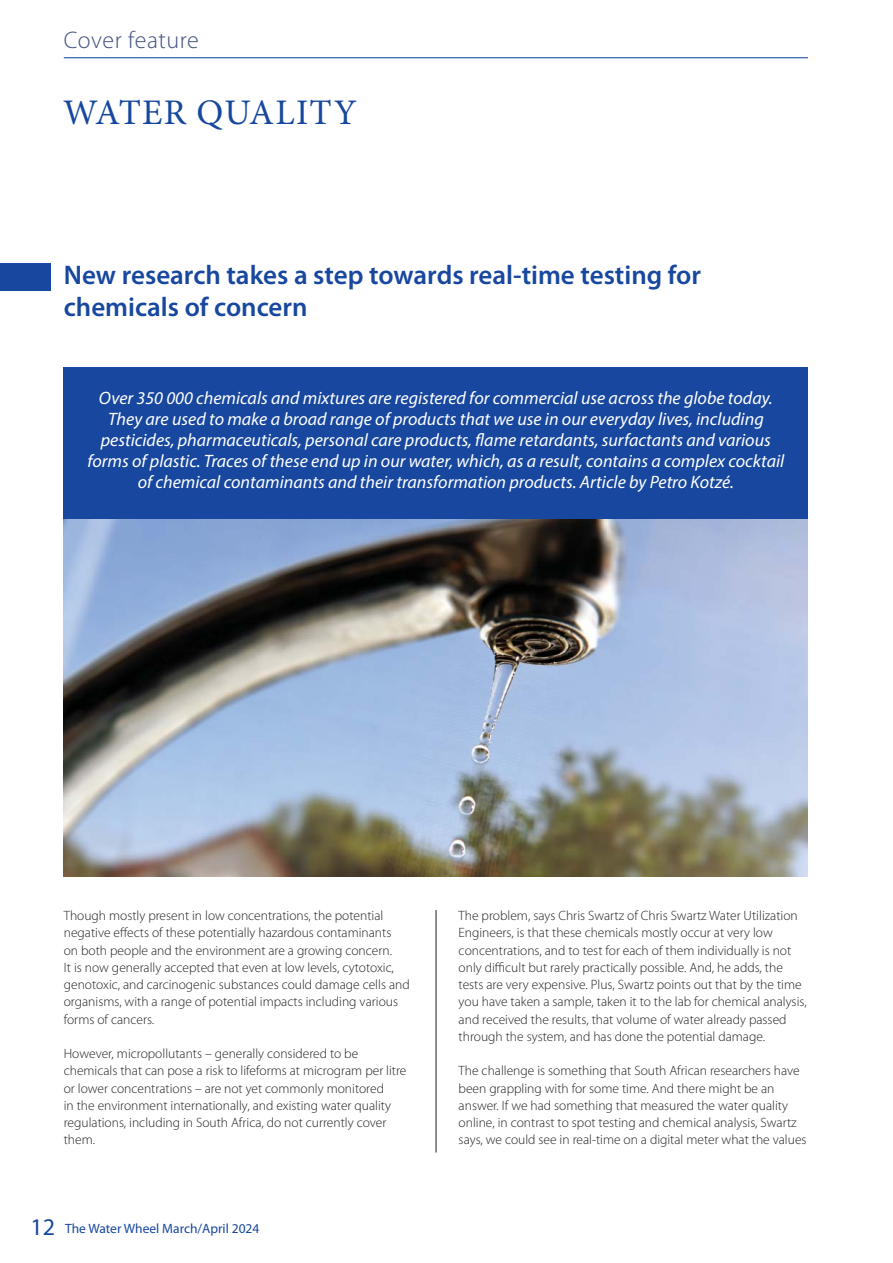
<style>
.page{position:relative;width:893px;height:1263px;background:#fff}
.page>*{position:absolute;margin:0;border:0;box-sizing:border-box;transform-origin:0 0}
.t1{font:36px "Minion Pro";letter-spacing:.035em;color:#17479e}
.t2{font:600 27px/32.4px "Myriad Pro";color:#17479e}
.t3{font:300 24px "Myriad Pro";letter-spacing:.025em;color:#415080}
.t4{font:italic 18px/21px "Myriad Pro";color:#fff;text-align:center}
.t5{font:300 13.5px/17.2px "Myriad Pro";color:#231f20}
.t6{font:13.5px "Myriad Pro";color:#17479e}
.s1{font-size:24px}
</style>
<div class="page">
<hr style="left:64px;top:57px;width:744px;height:1px;background:#17479e">
<img style="left:63px;top:519px;width:745px;height:357px">
<hr style="left:436px;top:910px;width:1px;height:242px;background:#231f20">
<div style="left:63px;top:367px;width:745px;height:152px;background:#17479e"></div>
<div style="left:0;top:264px;width:50px;height:27px;background:#17479e"></div>
<h3 class="t3" style="left:64px;top:31px;width:137px">Cover feature</h3>
<h1 class="t1" style="left:63px;top:91px;width:295px">WATER QUALITY</h1>
<h2 class="t2" style="left:64px;top:261px;width:639px">New research takes a step towards real-time testing for chemicals of concern</h2>
<p class="t4" style="left:87px;top:389px;width:698px">Over 350 000 chemicals and mixtures are registered for commercial use across the globe today.<br>They are used to make a broad range of products that we use in our everyday lives, including pesticides, pharmaceuticals, personal care products, flame retardants, surfactants and various forms of plastic. Traces of these end up in our water, which, as a result, contains a complex cocktail of chemical contaminants and their transformation products. Article by Petro Kotzé.</p>
<p class="t5" style="left:64px;top:908px;width:347px">Though mostly present in low concentrations, the potential negative effects of these potentially hazardous contaminants<br>on both people and the environment are a growing concern.<br>It is now generally accepted that even at low levels, cytotoxic, genotoxic, and carcinogenic substances could damage cells and organisms, with a range of potential impacts including various forms of cancers.</p>
<p class="t5" style="left:64px;top:1046px;width:344px">However, micropollutants – generally considered to be chemicals that can pose a risk to lifeforms at microgram per litre or lower concentrations – are not yet commonly monitored<br>in the environment internationally, and existing water quality regulations, including in South Africa, do not currently cover them.</p>
<p class="t6" style="left:30px;top:1223px;width:230px"><span class="s1">12</span> The Water Wheel March/April 2024</p>
<p class="t5" style="left:459px;top:908px;width:350px">The problem, says Chris Swartz of Chris Swartz Water Utilization Engineers, is that these chemicals mostly occur at very low concentrations, and to test for each of them individually is not only difficult but rarely practically possible. And, he adds, the tests are very expensive. Plus, Swartz points out that by the time you have taken a sample, taken it to the lab for chemical analysis, and received the results, that volume of water already passed through the system, and has done the potential damage.</p>
<p class="t5" style="left:459px;top:1064px;width:349px">The challenge is something that South African researchers have been grappling with for some time. And there might be an answer. If we had something that measured the water quality online, in contrast to spot testing and chemical analysis, Swartz says, we could see in real-time on a digital meter what the values</p>
</div>
